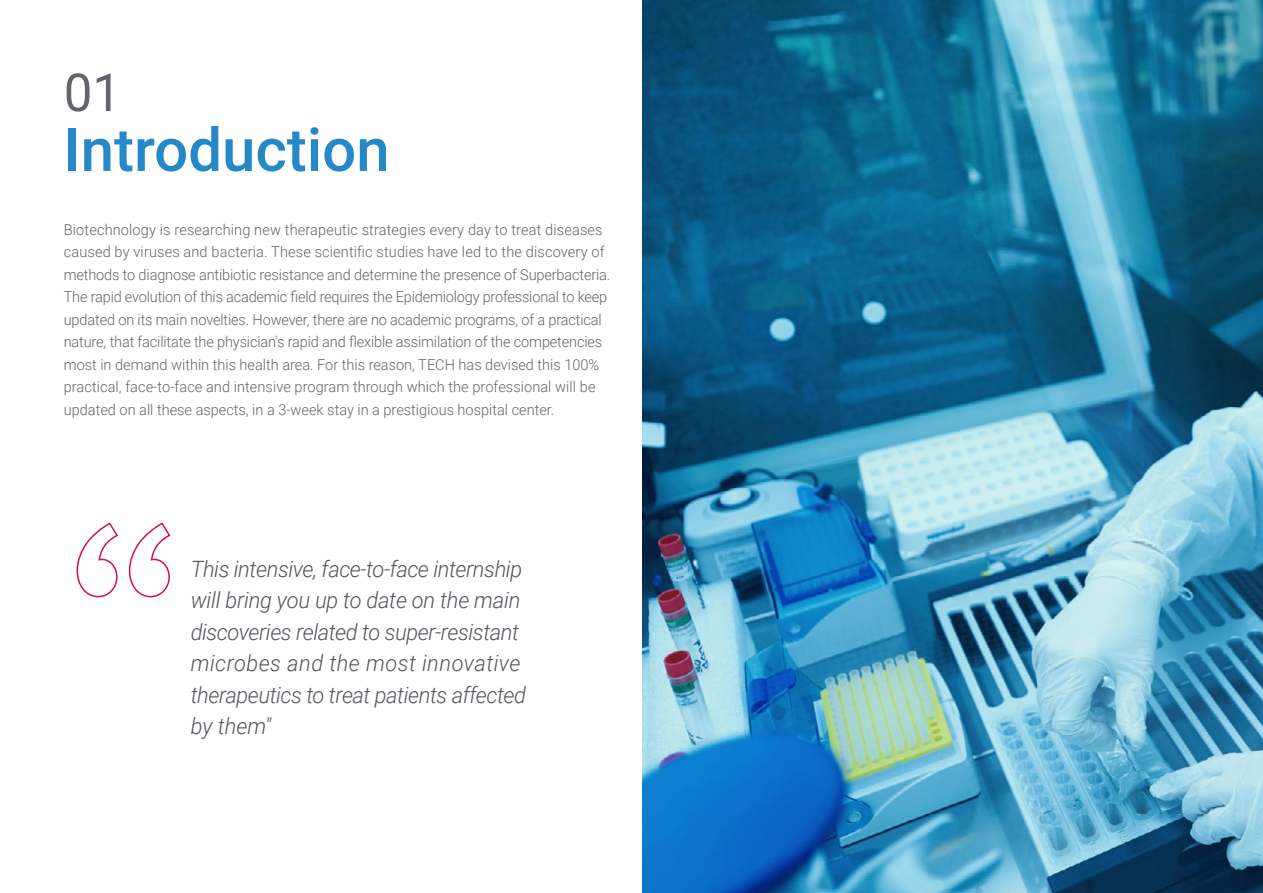
<style>
.page{position:relative;width:1263px;height:893px;background:#fff}
.page>*{position:absolute;margin:0;border:0;box-sizing:border-box;transform-origin:0 0}
.t1{font:500 60px "Roboto";color:#2488c9}
.t2{font:52.5px "Roboto";color:#61646a}
.t3{font:italic 300 22.5px/31.5px "Roboto";letter-spacing:-.02em;color:#52555b}
.t4{font:300 15px/22.5px "Roboto";letter-spacing:-.005em;color:#61646a}
</style>
<div class="page">
<svg style="left:76px;top:522px;width:95px;height:76px"></svg>
<img style="left:642px;top:0;width:621px;height:893px">
<h2 class="t2" style="left:64px;top:56px;width:59px">01</h2>
<h1 class="t1" style="left:64px;top:108px;width:327px">Introduction</h1>
<p class="t4" style="left:64px;top:217px;width:548px">Biotechnology is researching new therapeutic strategies every day to treat diseases caused by viruses and bacteria. These scientific studies have led to the discovery of methods to diagnose antibiotic resistance and determine the presence of Superbacteria.<br>The rapid evolution of this academic field requires the Epidemiology professional to keep updated on its main novelties. However, there are no academic programs, of a practical nature, that facilitate the physician's rapid and flexible assimilation of the competencies most in demand within this health area. For this reason, TECH has devised this 100% practical, face-to-face and intensive program through which the professional will be updated on all these aspects, in a 3-week stay in a prestigious hospital center.</p>
<h3 class="t3" style="left:191px;top:552px;width:337px">This intensive, face-to-face internship will bring you up to date on the main discoveries related to super-resistant microbes and the most innovative therapeutics to treat patients affected by them"</h3>
</div>
